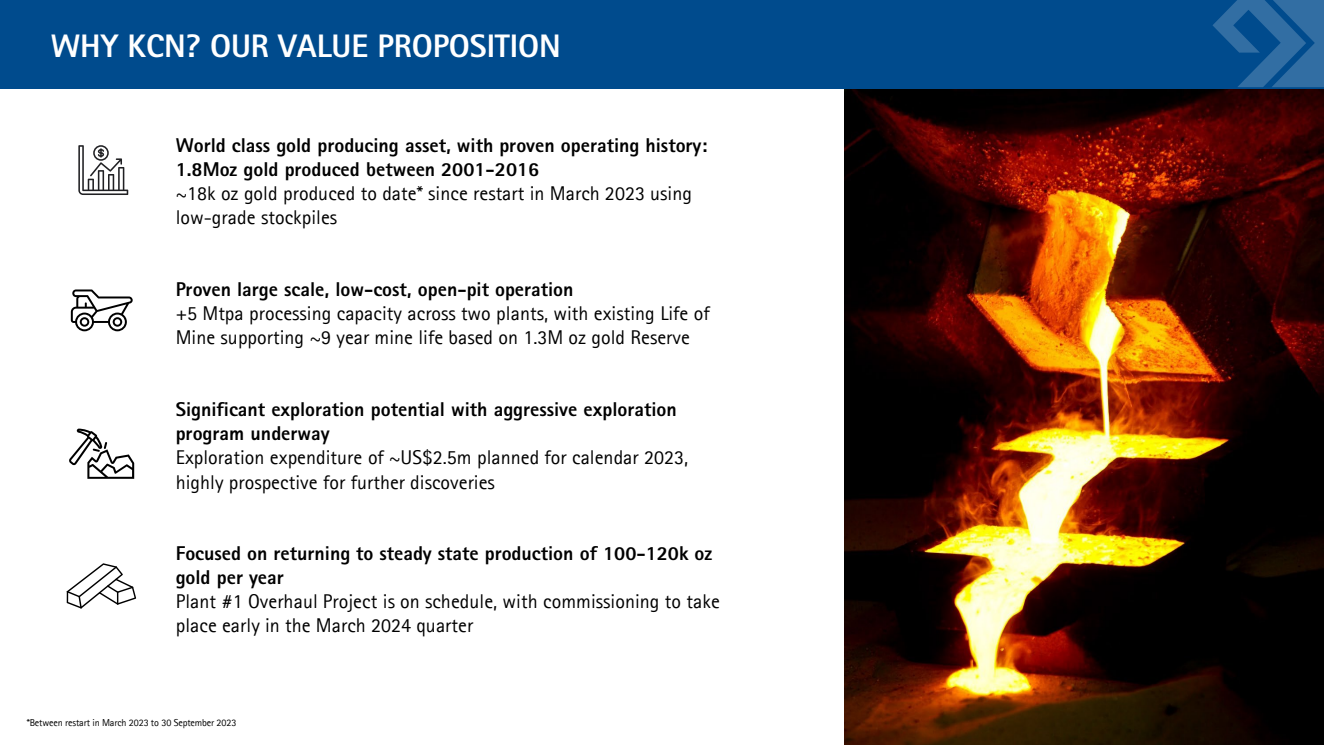
<style>
.page{position:relative;width:1324px;height:745px;background:#fff}
.page>*{position:absolute;margin:0;border:0;box-sizing:border-box;transform-origin:0 0}
.t1{font:800 32.5px "Agfa Rotis Sans Serif";letter-spacing:-.005em;color:#fff}
.t2{font:20px/24.1px "Agfa Rotis Sans Serif";color:#000}
.t3{font:800 20px/24.1px "Agfa Rotis Sans Serif";color:#000}
.t4{font:10px "Agfa Rotis Sans Serif";letter-spacing:-.015em;color:#000}
.s1{font-weight:800}
</style>
<div class="page">
<div style="left:0;top:0;width:1323px;height:89px;background:#004b8d"></div>
<svg style="left:1212px;top:0;width:111px;height:87px"></svg>
<img style="left:844px;top:89px;width:479px;height:655px">
<svg style="left:69px;top:428px;width:65px;height:50px"></svg>
<svg style="left:71px;top:289px;width:62px;height:42px"></svg>
<svg style="left:67px;top:563px;width:69px;height:45px"></svg>
<svg style="left:78px;top:145px;width:50px;height:50px"></svg>
<h2 class="t1" style="left:51px;top:25px;width:511px">WHY KCN? OUR VALUE PROPOSITION</h2>
<p class="t3" style="left:176px;top:133px;width:533px">World class gold producing asset, with proven operating history:<br>1.8Moz gold produced between 2001-2016</p>
<p class="t2" style="left:176px;top:181px;width:517px">~18k oz gold produced to date* since restart in March 2023 using low-grade stockpiles</p>
<p class="t3" style="left:176px;top:277px;width:399px">Proven large scale, low-cost, open-pit operation</p>
<p class="t2" style="left:176px;top:301px;width:535px">+5 Mtpa processing capacity across two plants, with existing Life of<br>Mine supporting ~9 year mine life based on 1.3M oz gold Reserve</p>
<p class="t2" style="left:176px;top:397px;width:514px"><span class="s1">Significant exploration potential with aggressive exploration program underway<br></span>Exploration expenditure of ~US$2.5m planned for calendar 2023, highly prospective for further discoveries</p>
<p class="t2" style="left:176px;top:541px;width:545px"><span class="s1">Focused on returning to steady state production of 100-120k oz gold per year<br></span>Plant #1 Overhaul Project is on schedule, with commissioning to take place early in the March 2024 quarter</p>
<p class="t4" style="left:27px;top:716px;width:211px">*Between restart in March 2023 to 30 September 2023</p>
</div>
